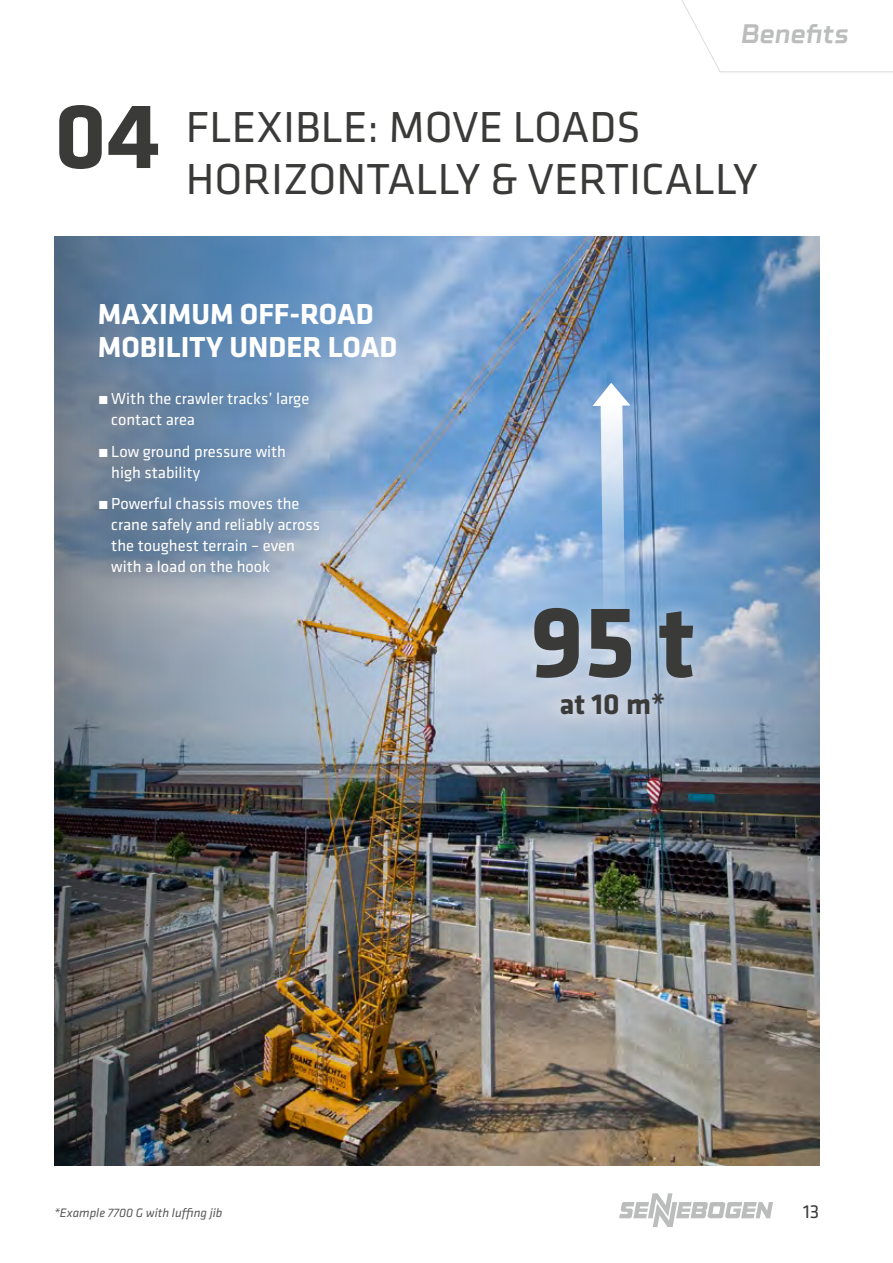
<style>
.page{position:relative;width:893px;height:1263px;background:#fff}
.page>*{position:absolute;margin:0;border:0;box-sizing:border-box;transform-origin:0 0}
.t1{font:700 105px "Klavika";color:#3a3a39}
.t2{font:700 96px "Klavika";color:#3a3a39}
.t3{font:45px/52.5px "Klavika";color:#3a3a39}
.t4{font:700 30px/32.4px "Klavika";color:#fff}
.t5{font:700 30px "Klavika";color:#3a3a39}
.t6{font:italic 700 26.85px "Celdum";color:#bbbcbc}
.t7{font:19.5px "Klavika";color:#3a3a39}
.t8{font:16.5px/21px "Klavika";color:#fff}
.t9{font:italic 12.75px "Klavika";color:#585757}
</style>
<div class="page">
<svg style="left:619px;top:1193px;width:154px;height:34px"></svg>
<img style="left:486px;top:236px;width:120px;height:929px">
<img style="left:54px;top:236px;width:432px;height:929px">
<img style="left:606px;top:236px;width:213px;height:929px">
<svg style="left:592px;top:383px;width:38px;height:368px;background:#a8c4e3"></svg>
<div style="left:73px;top:366px;width:271px;height:234px;background:#000;opacity:.6"></div>
<div style="left:538px;top:672px;width:147px;height:65px;background:#fff;opacity:.9"></div>
<div style="left:511px;top:585px;width:205px;height:116px;background:#fff;opacity:.5"></div>
<svg style="left:681px;top:0;width:212px;height:73px"></svg>
<h2 class="t2" style="left:54px;top:67px;width:108px">04</h2>
<h3 class="t6" style="left:740px;top:11px;width:110px">Benefits</h3>
<h3 class="t3" style="left:186px;top:99px;width:573px">FLEXIBLE: MOVE LOADS<br>HORIZONTALLY &amp; VERTICALLY</h3>
<h3 class="t4" style="left:98px;top:297px;width:301px">MAXIMUM OFF-ROAD<br>MOBILITY UNDER LOAD</h3>
<p class="t8" style="left:111px;top:388px;width:199px;text-indent:-14px">•With the crawler tracks’ large contact area</p>
<p class="t8" style="left:111px;top:440px;width:176px;text-indent:-13px">•Low ground pressure with high stability</p>
<p class="t8" style="left:111px;top:493px;width:210px;text-indent:-13px">•Powerful chassis moves the crane safely and reliably across the toughest terrain – even with a load on the hook</p>
<h1 class="t1" style="left:530px;top:566px;width:167px">95 t</h1>
<h3 class="t5" style="left:559px;top:682px;width:107px">at 10 m*</h3>
<p class="t9" style="left:54px;top:1205px;width:170px">*Example 7700 G with luffing jib</p>
<p class="t7" style="left:803px;top:1199px;width:18px">13</p>
</div>
